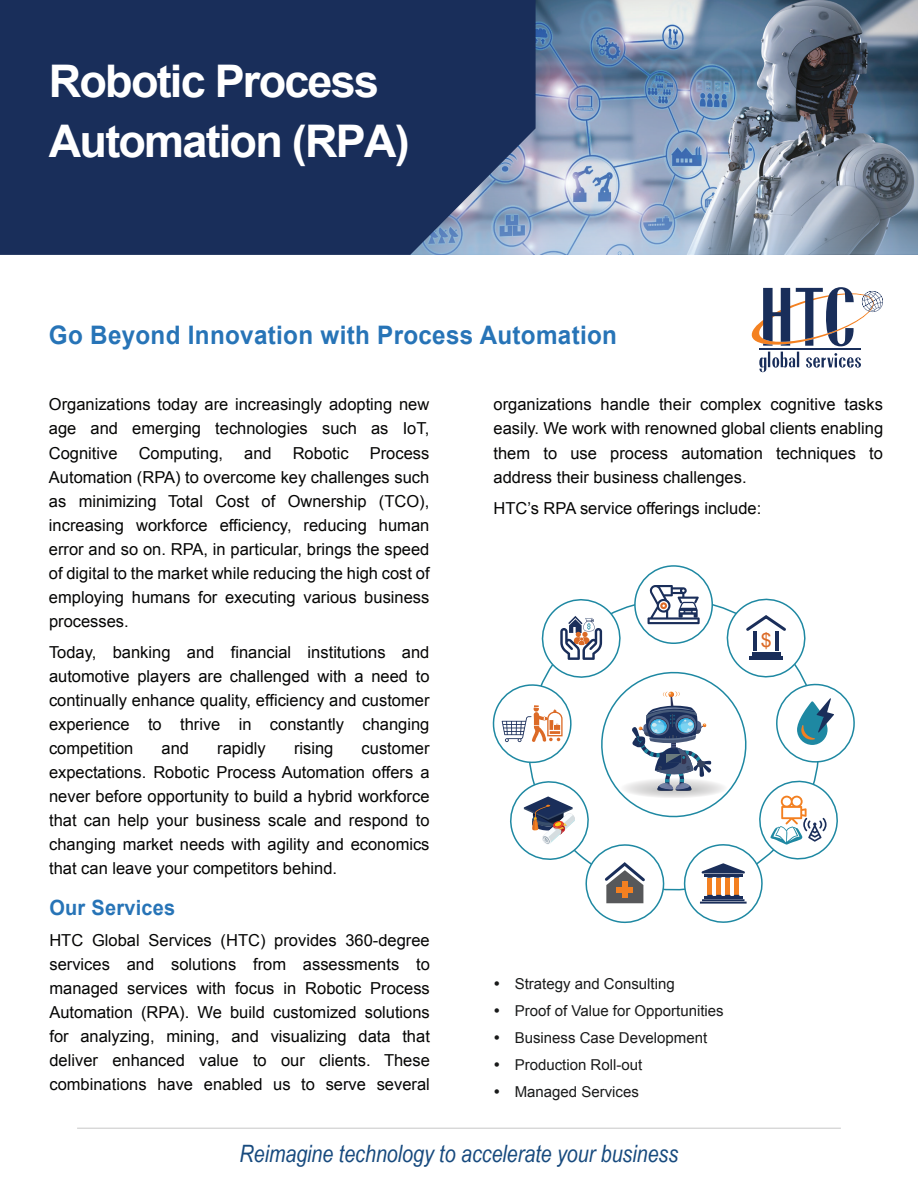
<style>
.page{position:relative;width:918px;height:1188px;background:#fff}
.page>*{position:absolute;margin:0;border:0;box-sizing:border-box;transform-origin:0 0}
.t1{font:700 45px/60px "Arial";letter-spacing:-.04em;color:#fff}
.t2{font:700 25.5px "Arial";letter-spacing:.015em;color:#2774b7;scale:.95 1}
.t3{font:italic 24px "Arial Narrow";color:#174a7e}
.t4{font:700 21px "Arial";letter-spacing:.01em;color:#2774b7;scale:.95 1}
.t5{font:19.8px "Arial";color:#dc6a26}
.t6{font:16.5px/24px "Arial";color:#050504;text-align:justify}
.t7{font:15px "Arial";color:#191a1a}
</style>
<div class="page">
<img style="left:536px;top:0;width:382px;height:255px">
<div style="left:0;top:0;width:536px;height:255px;background:#192e5a"></div>
<svg style="left:751px;top:287px;width:132px;height:85px"></svg>
<hr style="left:77px;top:1128px;width:764px;height:1px;background:#c7c7c8">
<svg style="left:492px;top:585px;width:363px;height:339px"></svg>
<h1 class="t1" style="left:49px;top:53px;width:362px">Robotic Process<br>Automation (RPA)</h1>
<h2 class="t2" style="left:49px;top:318px;width:600px">Go Beyond Innovation with Process Automation</h2>
<p class="t6" style="left:49px;top:393px;width:382px">Organizations today are increasingly adopting new age and emerging technologies such as IoT, Cognitive</p>
<p class="t6" style="left:139px;top:441px;width:86px">Computing,</p>
<p class="t6" style="left:244px;top:441px;width:29px">and</p>
<p class="t6" style="left:293px;top:441px;width:57px">Robotic</p>
<p class="t6" style="left:49px;top:441px;width:382px;text-indent:321px">Process Automation (RPA) to overcome key challenges such as minimizing Total Cost of Ownership (TCO), increasing workforce efficiency, reducing human error and so on. RPA, in particular, brings the speed of digital to the market while reducing the high cost of employing humans for executing various business processes.</p>
<p class="t6" style="left:49px;top:640px;width:382px">Today, banking and financial institutions and automotive players are challenged with a need to continually enhance quality, efficiency and customer experience to thrive in constantly changing competition</p>
<p class="t6" style="left:162px;top:736px;width:29px">and</p>
<p class="t6" style="left:217px;top:736px;width:50px">rapidly</p>
<p class="t6" style="left:294px;top:736px;width:41px">rising</p>
<p class="t6" style="left:49px;top:736px;width:382px;text-indent:313px">customer expectations. Robotic Process Automation offers a never before opportunity to build a hybrid workforce that can help your business scale and respond to changing market needs with agility and economics that can leave your competitors behind.</p>
<p class="t4" style="left:49px;top:894px;width:134px">Our Services</p>
<p class="t6" style="left:49px;top:929px;width:382px">HTC Global Services (HTC) provides 360-degree services and solutions from assessments to managed services with focus in Robotic Process Automation (RPA). We build customized solutions for analyzing, mining, and visualizing data that deliver enhanced value to our clients. These combinations have enabled us to serve several</p>
<p class="t6" style="left:494px;top:393px;width:391px">organizations handle their complex cognitive tasks easily. We work with renowned global clients enabling them to use process automation techniques to address their business challenges.</p>
<p class="t6" style="left:494px;top:496px;width:269px">HTC’s RPA service offerings include:</p>
<p class="t5" style="left:761px;top:627px;width:13px">$</p>
<p class="t7" style="left:494px;top:974px;width:183px">• Strategy and Consulting</p>
<p class="t7" style="left:494px;top:1001px;width:232px">• Proof of Value for Opportunities</p>
<p class="t7" style="left:494px;top:1028px;width:215px">• Business Case Development</p>
<p class="t7" style="left:494px;top:1055px;width:150px">• Production Roll-out</p>
<p class="t7" style="left:494px;top:1082px;width:147px">• Managed Services</p>
<h3 class="t3" style="left:240px;top:1137px;width:440px">Reimagine technology to accelerate your business</h3>
</div>
